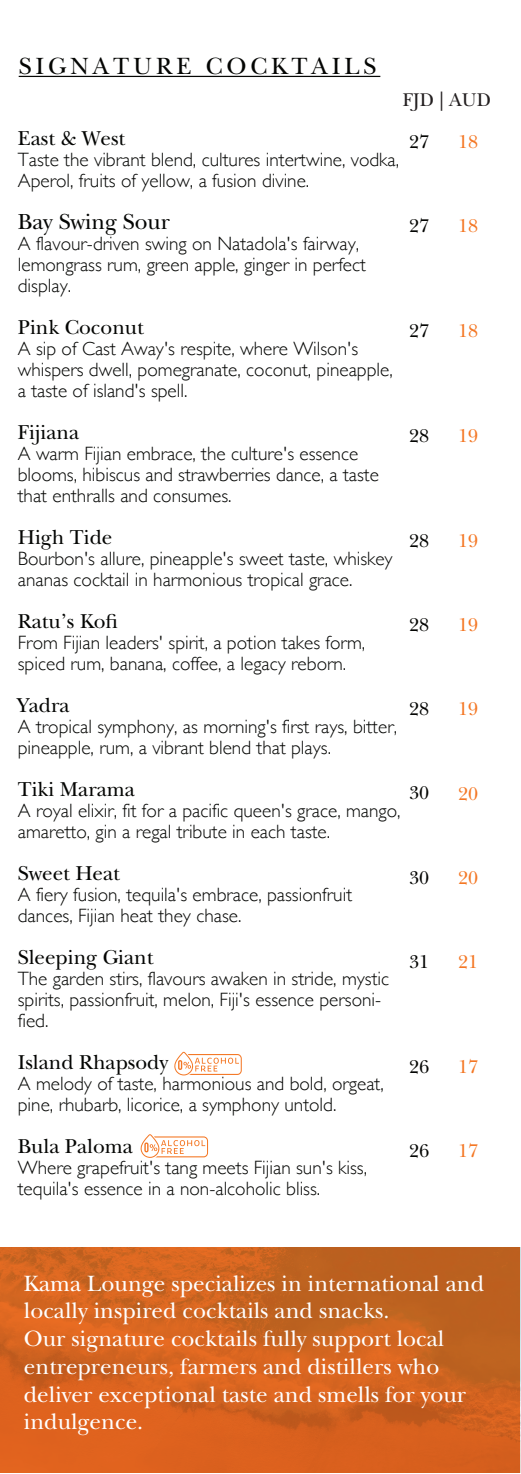
<style>
.page{position:relative;width:521px;height:1474px;background:#fff}
.page>*{position:absolute;margin:0;border:0;box-sizing:border-box;transform-origin:0 0}
.t1{font:24.5px "New Baskerville Std";letter-spacing:.16em;color:#040503}
.t2{font:23.1px/27.8px "New Baskerville Std";color:#fff}
.t3{font:22.75px "New Baskerville Std";color:#040503}
.t4{font:21px "New Baskerville Std";color:#040503}
.t5{font:300 19.25px/21px "Gill Sans";color:#040503}
.t6{font:19.25px "New Baskerville Std";color:#040503}
.t7{font:19.25px "New Baskerville Std";color:#f47724}
.t8{font:19.25px "New Baskerville Std";color:#231f20}
</style>
<div class="page">
<hr style="left:19px;top:76px;width:361px;height:1px;background:#040503">
<svg style="left:174px;top:1051px;width:68px;height:24px"></svg>
<svg style="left:140px;top:1134px;width:68px;height:23px"></svg>
<img style="left:1px;top:1247px;width:519px;height:224px">
<p class="t1" style="left:19px;top:52px;width:359px">SIGNATURE COCKTAILS</p>
<p class="t8" style="left:403px;top:88px;width:90px">FJD | AUD</p>
<p class="t4" style="left:18px;top:126px;width:109px">East &amp; West</p>
<p class="t5" style="left:18px;top:149px;width:383px">Taste the vibrant blend, cultures intertwine, vodka,<br>Aperol, fruits of yellow, a fusion divine.</p>
<p class="t3" style="left:18px;top:208px;width:153px">Bay Swing Sour</p>
<p class="t5" style="left:18px;top:233px;width:350px">A flavour-driven swing on Natadola's fairway, lemongrass rum, green apple, ginger in perfect display.</p>
<p class="t4" style="left:18px;top:315px;width:127px">Pink Coconut</p>
<p class="t5" style="left:18px;top:338px;width:376px">A sip of Cast Away's respite, where Wilson's whispers dwell, pomegranate, coconut, pineapple, a taste of island's spell.</p>
<p class="t4" style="left:18px;top:420px;width:63px">Fijiana</p>
<p class="t5" style="left:18px;top:443px;width:363px">A warm Fijian embrace, the culture's essence blooms, hibiscus and strawberries dance, a taste that enthralls and consumes.</p>
<p class="t4" style="left:18px;top:525px;width:96px">High Tide</p>
<p class="t5" style="left:18px;top:548px;width:376px">Bourbon's allure, pineapple's sweet taste, whiskey ananas cocktail in harmonious tropical grace.</p>
<p class="t4" style="left:18px;top:609px;width:102px">Ratu’s Kofi</p>
<p class="t5" style="left:18px;top:632px;width:349px">From Fijian leaders' spirit, a potion takes form, spiced rum, banana, coffee, a legacy reborn.</p>
<p class="t4" style="left:18px;top:693px;width:53px">Yadra</p>
<p class="t5" style="left:18px;top:716px;width:381px">A tropical symphony, as morning's first rays, bitter, pineapple, rum, a vibrant blend that plays.</p>
<p class="t4" style="left:18px;top:777px;width:119px">Tiki Marama</p>
<p class="t5" style="left:18px;top:800px;width:384px">A royal elixir, fit for a pacific queen's grace, mango, amaretto, gin a regal tribute in each taste.</p>
<p class="t4" style="left:18px;top:861px;width:104px">Sweet Heat</p>
<p class="t5" style="left:18px;top:884px;width:336px">A fiery fusion, tequila's embrace, passionfruit dances, Fijian heat they chase.</p>
<p class="t4" style="left:18px;top:945px;width:137px">Sleeping Giant</p>
<p class="t5" style="left:18px;top:968px;width:373px">The garden stirs, flavours awaken in stride, mystic spirits, passionfruit, melon, Fiji's essence personi&shy;fied.</p>
<p class="t4" style="left:18px;top:1050px;width:152px">Island Rhapsody</p>
<p class="t5" style="left:18px;top:1073px;width:367px">A melody of taste, harmonious and bold, orgeat, pine, rhubarb, licorice, a symphony untold.</p>
<p class="t4" style="left:18px;top:1134px;width:117px">Bula Paloma</p>
<p class="t5" style="left:18px;top:1157px;width:351px">Where grapefruit's tang meets Fijian sun's kiss, tequila's essence in a non-alcoholic bliss.</p>
<p class="t6" style="left:409px;top:131px;width:22px">27</p>
<p class="t6" style="left:409px;top:215px;width:22px">27</p>
<p class="t6" style="left:409px;top:320px;width:22px">27</p>
<p class="t6" style="left:409px;top:425px;width:22px">28</p>
<p class="t6" style="left:409px;top:530px;width:22px">28</p>
<p class="t6" style="left:409px;top:614px;width:22px">28</p>
<p class="t6" style="left:409px;top:698px;width:22px">28</p>
<p class="t6" style="left:409px;top:782px;width:22px">30</p>
<p class="t6" style="left:409px;top:866px;width:22px">30</p>
<p class="t6" style="left:409px;top:950px;width:22px">31</p>
<p class="t6" style="left:409px;top:1055px;width:22px">26</p>
<p class="t6" style="left:409px;top:1139px;width:22px">26</p>
<p class="t7" style="left:458px;top:131px;width:22px">18</p>
<p class="t7" style="left:458px;top:215px;width:22px">18</p>
<p class="t7" style="left:458px;top:320px;width:22px">18</p>
<p class="t7" style="left:458px;top:425px;width:22px">19</p>
<p class="t7" style="left:458px;top:530px;width:22px">19</p>
<p class="t7" style="left:458px;top:614px;width:22px">19</p>
<p class="t7" style="left:458px;top:698px;width:22px">19</p>
<p class="t7" style="left:458px;top:782px;width:22px">20</p>
<p class="t7" style="left:458px;top:866px;width:22px">20</p>
<p class="t7" style="left:458px;top:950px;width:22px">21</p>
<p class="t7" style="left:458px;top:1055px;width:22px">17</p>
<p class="t7" style="left:458px;top:1139px;width:22px">17</p>
<p class="t2" style="left:24px;top:1269px;width:462px">Kama Lounge specializes in international and locally inspired cocktails and snacks.<br>Our signature cocktails fully support local entrepreneurs, farmers and distillers who deliver exceptional taste and smells for your indulgence.</p>
</div>
